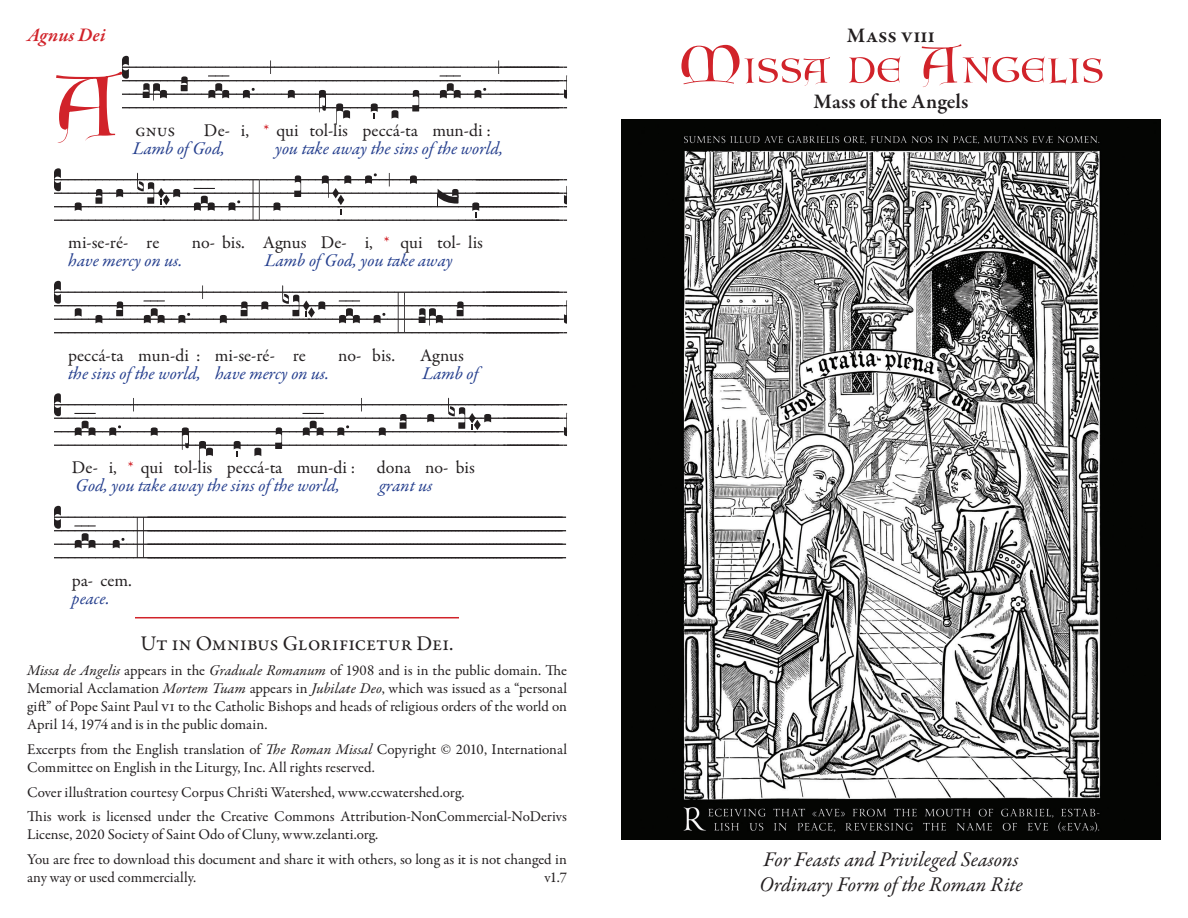
<style>
.page{position:relative;width:1188px;height:918px;background:#fff}
.page>*{position:absolute;margin:0;border:0;box-sizing:border-box;transform-origin:0 0}
.t1{font:54px "Caeciliae Boldstaff";color:#231f20}
.t2{font:54px "Lombardic";letter-spacing:-.005em;color:#d1232a}
.t3{font:italic 21px/25.2px "Garamond Premr Pro";color:#231f20}
.t4{font:21px "Garamond Premr Pro";color:#231f20}
.t5{font:600 21px "Garamond Premr Pro";letter-spacing:.005em;color:#231f20}
.t6{font:italic 600 19.5px "Garamond Premr Pro";letter-spacing:.01em;color:#d1232a}
.t7{font:18px/18px "Garamond Premr Pro";color:#231f20}
.t8{font:italic 18px "Garamond Premr Pro";color:#253f8e}
.t9{font:15px/18px "Garamond Premr Pro";letter-spacing:-.005em;color:#231f20}
.s1{font-family:"Lombardic";font-size:90px;color:#d1232a}
.s2{color:#d1232a}
.s3{font-style:italic;color:#253f8e}
.s4{font-style:italic}
</style>
<div class="page">
<hr style="left:135px;top:617px;width:324px;height:1px;background:#d1232a">
<img style="left:621px;top:120px;width:540px;height:719px">
<h3 class="t6" style="left:27px;top:23px;width:80px">Agnus Dei</h3>
<h1 class="t1" style="left:54px;top:57px;width:515px"><span class="s1">A</span> 7D==34P-4C3P==45P===3P4H4PH3P4H==3P.==-+==3P===-3C13X1L=-10C===1PI==0P==13P===3P4H4PH3P4H==3P.==+/////////3U</h1>
<p class="t7" style="left:133px;top:121px;width:360px;text-indent:71px">De- i, <span class="s2">*</span> qui tol-lis peccá-ta mun-di :<br><span class="s3">Lamb of God,</span></p>
<p class="t7" style="left:135px;top:121px;width:41px">gnus</p>
<p class="t8" style="left:275px;top:137px;width:230px">you take away the sins of the world,</p>
<h1 class="t1" style="left:54px;top:170px;width:515px">7D==3P==45P==5P==6B-46P-5NI4N-5P==3P4H4PH3P4H==3P.==||==3P==57P===7V-5N4NI7P==7P.==+==-7P===35X54R5P==3PI////////////4U</h1>
<p class="t7" style="left:68px;top:234px;width:93px">mi-se-ré- re</p>
<p class="t7" style="left:192px;top:234px;width:293px">no- bis. Agnus De- i, <span class="s2">*</span> qui tol- lis</p>
<p class="t8" style="left:68px;top:249px;width:116px">have mercy on us.</p>
<p class="t8" style="left:265px;top:249px;width:189px">Lamb of God, you take away</p>
<h1 class="t1" style="left:54px;top:282px;width:515px">7D==4P==3P==45P===3P4H4PH3P4H==3P.==+==3P==45P==5P==6B-46P-5NI4N-5P==3P4H4PH3P4H==3P.==||==34P-4C3P==45P===///////////3U</h1>
<p class="t7" style="left:68px;top:346px;width:239px">peccá-ta mun-di : mi-se-ré- re</p>
<p class="t7" style="left:338px;top:346px;width:58px">no- bis.</p>
<p class="t7" style="left:420px;top:346px;width:45px">Agnus</p>
<p class="t8" style="left:68px;top:362px;width:262px">the sins of the world, have mercy on us.</p>
<p class="t8" style="left:422px;top:362px;width:58px">Lamb of</p>
<h1 class="t1" style="left:54px;top:395px;width:515px">7D==3P4H4PH3P4H==3P.==+==3P===-3C13X1L=-10C===1PI==0P==13P===3P4H4PH3P4H==3P.==+==3P==45P===5P==6B-46P-5NI4N-5P==////////3U</h1>
<p class="t7" style="left:72px;top:459px;width:404px">De- i, <span class="s2">*</span> qui tol-lis peccá-ta mun-di : dona no- bis<br><span class="s3">God, you take away the sins of the world,</span></p>
<p class="t8" style="left:379px;top:474px;width:55px">grant us</p>
<h1 class="t1" style="left:54px;top:507px;width:510px">7D==3P4H4PH3P4H==-3P.==||=////////////////////////////////////////////////////////////</h1>
<p class="t7" style="left:72px;top:571px;width:62px">pa- cem.</p>
<p class="t8" style="left:72px;top:587px;width:39px">peace.</p>
<h2 class="t4" style="left:141px;top:631px;width:314px">Ut in Omnibus Glorificetur Dei.</h2>
<p class="t9" style="left:27px;top:662px;width:542px;text-align:justify"><span class="s4">Missa de Angelis</span> appears in the <span class="s4">Graduale Romanum</span> of 1908 and is in the public domain. The Memorial Acclamation <span class="s4">Mortem Tuam</span> appears in <span class="s4">Jubilate Deo</span>, which was issued as a “personal gift” of Pope Saint Paul vi to the Catholic Bishops and heads of religious orders of the world on April 14, 1974 and is in the public domain.</p>
<p class="t9" style="left:27px;top:741px;width:542px">Excerpts from the English translation of <span class="s4">The Roman Missal</span> Copyright © 2010, International<br>Committee on English in the Liturgy, Inc. All rights reserved.</p>
<p class="t9" style="left:27px;top:780px;width:542px;line-height:24.8px">Cover illustration courtesy Corpus Christi Watershed, www.ccwatershed.org.<br>This work is licensed under the Creative Commons Attribution-NonCommercial-NoDerivs</p>
<p class="t9" style="left:27px;top:823px;width:541px;line-height:24.8px">License, 2020 Society of Saint Odo of Cluny, www.zelanti.org.<br>You are free to download this document and share it with others, so long as it is not changed in</p>
<p class="t9" style="left:27px;top:869px;width:171px">any way or used commercially.</p>
<p class="t9" style="left:544px;top:869px;width:24px">v1.7</p>
<h2 class="t5" style="left:847px;top:23px;width:90px">Mass viii</h2>
<h1 class="t2" style="left:678px;top:40px;width:428px">Missa de Angelis</h1>
<h2 class="t5" style="left:814px;top:89px;width:156px">Mass of the Angels</h2>
<h2 class="t3" style="left:759px;top:848px;width:265px">For Feasts and Privileged Seasons<br>Ordinary Form of the Roman Rite</h2>
</div>
